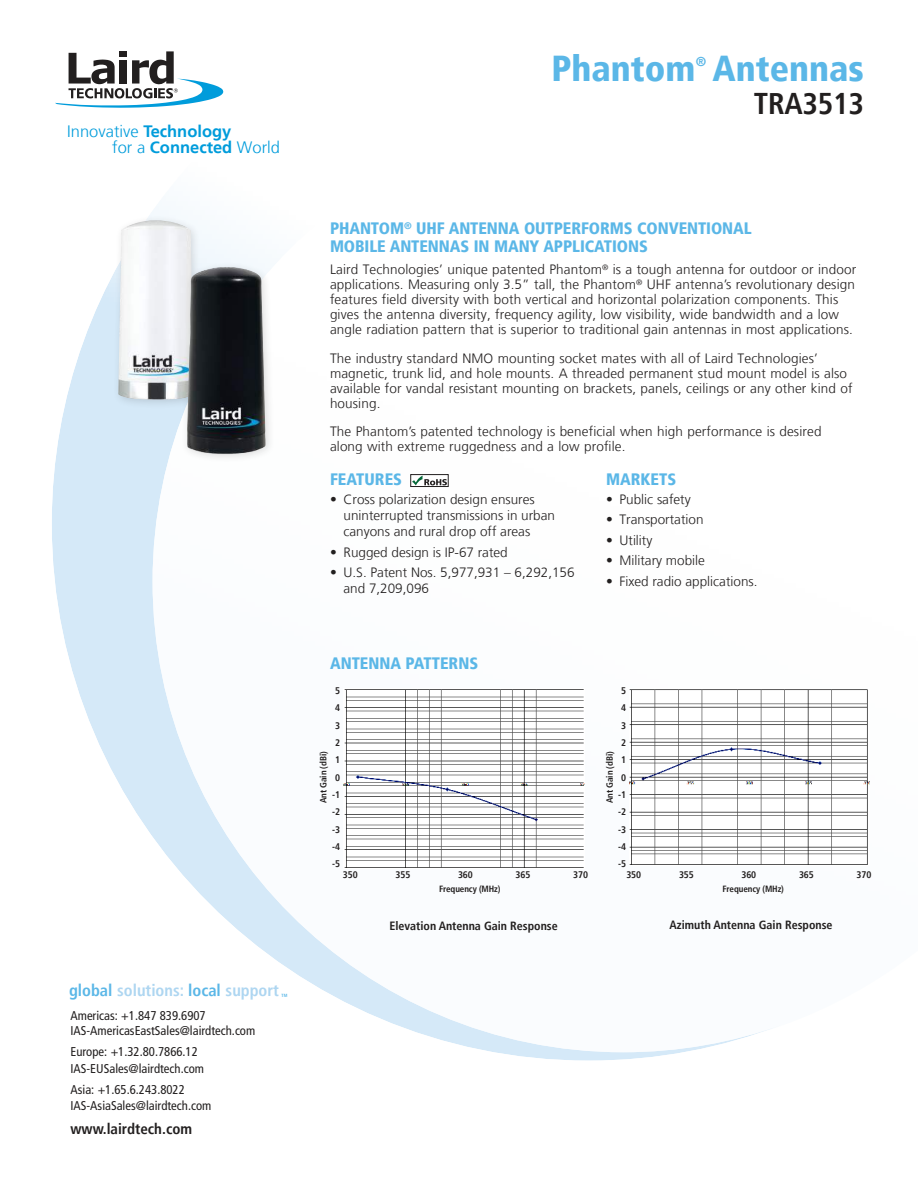
<style>
.page{position:relative;width:918px;height:1188px;background:#fff}
.page>*{position:absolute;margin:0;border:0;box-sizing:border-box;transform-origin:0 0}
.t1{font:900 condensed 36px "Frutiger LT";color:#5bb7e7}
.t2{font:700 condensed 30px "Frutiger LT";letter-spacing:-.01em;color:#221f1f}
.t3{font:900 condensed 16.5px/18px "Frutiger LT";letter-spacing:-.005em;color:#5bb7e7}
.t4{font:300 16.5px/16.5px "Frutiger LT";color:#009cdb}
.t5{font:700 condensed 16.5px "Frutiger LT";color:#aed6f1}
.t6{font:700 condensed 15px "Frutiger LT";color:#221f1f}
.t7{font:300 13.5px/15px "Frutiger LT";letter-spacing:.01em;color:#221f1f}
.t8{font:900 condensed 13.05px "Frutiger LT";color:#5bb7e7}
.t9{font:condensed 12.75px/15.3px "Frutiger LT";color:#221f1f}
.t10{font:700 condensed 12px "Frutiger LT";color:#221f1f}
.t11{font:700 condensed 9.6px/17.4px "Frutiger LT";letter-spacing:-.01em;color:#221f1f;text-align:center}
.t12{font:700 condensed 9px "Frutiger LT";letter-spacing:-.01em;color:#221f1f}
.t13{font:700 condensed 4.5px "Frutiger LT";color:#5bb7e7}
.s1{font-weight:700}
.s2{color:#5bb7e7}
</style>
<div class="page">
<img style="left:52px;top:91px;width:818px;height:970px">
<svg style="left:55px;top:51px;width:168px;height:57px"></svg>
<svg style="left:411px;top:475px;width:37px;height:12px"></svg>
<svg style="left:412px;top:476px;width:35px;height:9px"></svg>
<div style="left:112px;top:215px;width:91px;height:194px;background:#221f1f;opacity:.15"></div>
<img style="left:118px;top:220px;width:77px;height:205px">
<div style="left:181px;top:261px;width:94px;height:203px;background:#221f1f;opacity:.15"></div>
<img style="left:187px;top:266px;width:79px;height:192px">
<img style="left:344px;top:688px;width:241px;height:180px">
<img style="left:630px;top:688px;width:239px;height:178px">
<p class="t4" style="left:112px;top:123px;width:169px;text-indent:-45px">Innovative <span class="s1">Technology<br></span>for a <span class="s1">Connected</span> World</p>
<p class="t5" style="left:69px;top:984px;width:212px"><span class="s2">global</span> solutions: <span class="s2">local</span> support</p>
<p class="t13" style="left:282px;top:993px;width:7px">TM</p>
<p class="t9" style="left:70px;top:1009px;width:186px">Americas: +1.847 839.6907<br>IAS-AmericasEastSales@lairdtech.com</p>
<p class="t9" style="left:70px;top:1044px;width:135px;line-height:17.4px">Europe: +1.32.80.7866.12<br>IAS-EUSales@lairdtech.com</p>
<p class="t9" style="left:70px;top:1082px;width:142px;line-height:16.2px">Asia: +1.65.6.243.8022<br>IAS-AsiaSales@lairdtech.com</p>
<p class="t6" style="left:70px;top:1122px;width:123px">www.lairdtech.com</p>
<h1 class="t1" style="left:552px;top:48px;width:146px">Phantom</h1>
<p class="t8" style="left:696px;top:54px;width:12px">®</p>
<h1 class="t1" style="left:713px;top:48px;width:153px">Antennas</h1>
<h2 class="t2" style="left:754px;top:92px;width:112px">TRA3513</h2>
<p class="t3" style="left:330px;top:220px;width:423px">PHANTOM<sup>®</sup> UHF ANTENNA OUTPERFORMS CONVENTIONAL<br>MOBILE ANTENNAS IN MANY APPLICATIONS</p>
<p class="t7" style="left:330px;top:262px;width:528px">Laird Technologies’ unique patented Phantom<sup>®</sup> is a tough antenna for outdoor or indoor applications. Measuring only 3.5” tall, the Phantom<sup>®</sup> UHF antenna’s revolutionary design features field diversity with both vertical and horizontal polarization components. This gives the antenna diversity, frequency agility, low visibility, wide bandwidth and a low angle radiation pattern that is superior to traditional gain antennas in most applications.</p>
<p class="t7" style="left:330px;top:351px;width:524px">The industry standard NMO mounting socket mates with all of Laird Technologies’ magnetic, trunk lid, and hole mounts. A threaded permanent stud mount model is also available for vandal resistant mounting on brackets, panels, ceilings or any other kind of housing.</p>
<p class="t7" style="left:330px;top:424px;width:493px">The Phantom’s patented technology is beneficial when high performance is desired along with extreme ruggedness and a low profile.</p>
<p class="t3" style="left:330px;top:470px;width:74px">FEATURES</p>
<p class="t7" style="left:344px;top:491px;width:213px;line-height:16.2px;text-indent:-14px">• Cross polarization design ensures uninterrupted transmissions in urban canyons and rural drop off areas</p>
<p class="t7" style="left:330px;top:545px;width:179px">• Rugged design is IP-67 rated</p>
<p class="t7" style="left:344px;top:565px;width:233px;line-height:16.2px;text-indent:-14px">• U.S. Patent Nos. 5,977,931 – 6,292,156 and 7,209,096</p>
<p class="t3" style="left:330px;top:655px;width:150px">ANTENNA PATTERNS</p>
<p class="t3" style="left:606px;top:470px;width:72px">MARKETS</p>
<p class="t7" style="left:606px;top:492px;width:86px">• Public safety</p>
<p class="t7" style="left:606px;top:512px;width:99px">• Transportation</p>
<p class="t7" style="left:606px;top:533px;width:48px">• Utility</p>
<p class="t7" style="left:606px;top:553px;width:100px">• Military mobile</p>
<p class="t7" style="left:606px;top:574px;width:153px">• Fixed radio applications.</p>
<p class="t11" style="left:332px;top:683px;width:9px">5<br>4<br>3<br>2<br>1<br>0 -1 -2 -3 -4 -5</p>
<p class="t11" style="left:618px;top:683px;width:9px">5<br>4<br>3<br>2<br>1<br>0 -1 -2 -3 -4 -5</p>
<p class="t12" style="left:320px;top:803px;width:53px;rotate:-90deg">Ant Gain (dBi)</p>
<p class="t12" style="left:606px;top:803px;width:53px;rotate:-90deg">Ant Gain (dBi)</p>
<p class="t11" style="left:343px;top:867px;width:16px">350</p>
<p class="t11" style="left:458px;top:867px;width:16px">360</p>
<p class="t11" style="left:516px;top:867px;width:16px">365</p>
<p class="t11" style="left:396px;top:867px;width:16px">355</p>
<p class="t11" style="left:573px;top:867px;width:16px">370</p>
<p class="t11" style="left:626px;top:867px;width:16px">350</p>
<p class="t11" style="left:741px;top:867px;width:16px">360</p>
<p class="t11" style="left:799px;top:867px;width:16px">365</p>
<p class="t11" style="left:679px;top:867px;width:16px">355</p>
<p class="t11" style="left:857px;top:867px;width:16px">370</p>
<p class="t12" style="left:439px;top:886px;width:63px">Frequency (MHz)</p>
<p class="t12" style="left:723px;top:886px;width:63px">Frequency (MHz)</p>
<p class="t10" style="left:389px;top:921px;width:170px">Elevation Antenna Gain Response</p>
<p class="t10" style="left:670px;top:920px;width:164px">Azimuth Antenna Gain Response</p>
</div>
